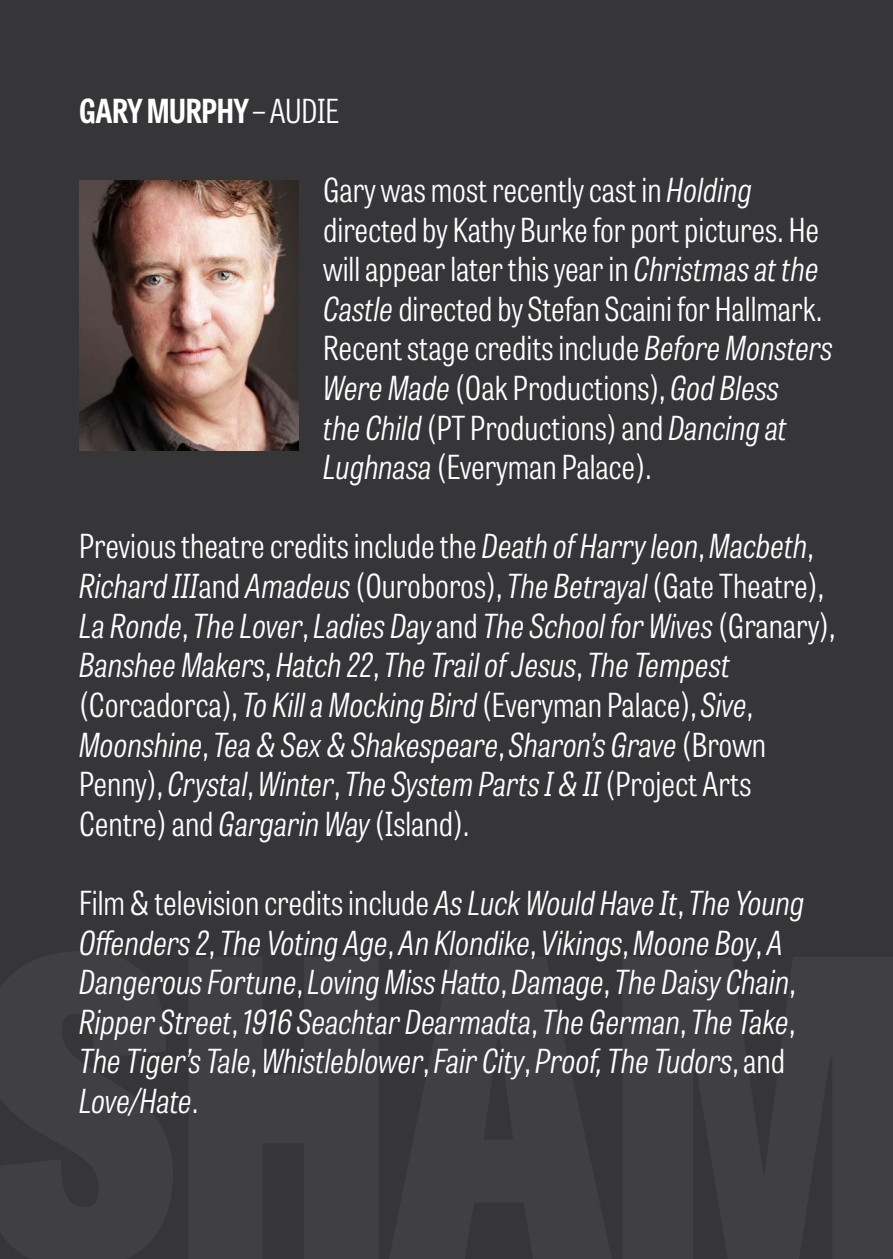
<style>
.page{position:relative;width:893px;height:1259px;background:#363639}
.page>*{position:absolute;margin:0;border:0;box-sizing:border-box;transform-origin:0 0}
.t1{font:800 417px "Tablet Gothic Condensed";color:#fff}
.t2{font:italic 300 33px/39.6px "Tablet Gothic Condensed";color:#fff}
.t3{font:300 33px/39.6px "Tablet Gothic Condensed";color:#fff}
.t4{font:700 33px "Tablet Gothic Condensed";letter-spacing:-.01em;color:#fff}
.s1{font-weight:300}
.s2{font-style:italic}
.s3{font-style:normal}
</style>
<div class="page">
<img style="left:79px;top:180px;width:219px;height:270px">
<p class="t4" style="left:79px;top:88px;width:261px">GARY MURPHY <span class="s1">– AUDIE</span></p>
<p class="t3" style="left:323px;top:169px;width:511px">Gary was most recently cast in <span class="s2">Holding </span>directed by Kathy Burke for port pictures. He will appear later this year in <span class="s2">Christmas at the Castle</span> directed by Stefan Scaini for Hallmark.<br>Recent stage credits include <span class="s2">Before Monsters Were Made</span> (Oak Productions), <span class="s2">God Bless<br>the Child</span> (PT Productions) and <span class="s2">Dancing at Lughnasa</span> (Everyman Palace).</p>
<p class="t2" style="left:79px;top:525px;width:757px"><span class="s3">Previous theatre credits include the</span> Death of Harry leon<span class="s3">,</span> Macbeth<span class="s3">, </span>Richard III<span class="s3">and</span> Amadeus <span class="s3">(Ouroboros),</span> The Betrayal <span class="s3">(Gate Theatre), </span>La Ronde<span class="s3">,</span> The Lover<span class="s3">,</span> Ladies Day <span class="s3">and</span> The School for Wives <span class="s3">(Granary), </span>Banshee Makers<span class="s3">,</span> Hatch 22<span class="s3">,</span> The Trail of Jesus<span class="s3">,</span> The Tempest <span class="s3">(Corcadorca),</span> To Kill a Mocking Bird <span class="s3">(Everyman Palace),</span> Sive<span class="s3">, </span>Moonshine<span class="s3">,</span> Tea &amp; Sex &amp; Shakespeare<span class="s3">,</span> Sharon’s Grave <span class="s3">(Brown Penny),</span> Crystal<span class="s3">,</span> Winter<span class="s3">,</span> The System Parts I &amp; II <span class="s3">(Project Arts Centre) and</span> Gargarin Way <span class="s3">(Island).</span></p>
<p class="t2" style="left:79px;top:881px;width:727px"><span class="s3">Film &amp; television credits include</span> As Luck Would Have It<span class="s3">,</span> The Young Offenders 2<span class="s3">,</span> The Voting Age<span class="s3">,</span> An Klondike<span class="s3">,</span> Vikings<span class="s3">,</span> Moone Boy<span class="s3">,</span> A Dangerous Fortune<span class="s3">,</span> Loving Miss Hatto<span class="s3">,</span> Damage<span class="s3">,</span> The Daisy Chain<span class="s3">, </span>Ripper Street<span class="s3">,</span> 1916 Seachtar Dearmadta<span class="s3">,</span> The German<span class="s3">,</span> The Take<span class="s3">, </span>The Tiger’s Tale<span class="s3">,</span> Whistleblower<span class="s3">,</span> Fair City<span class="s3">,</span> Proof, The Tudors<span class="s3">, and </span>Love/Hate<span class="s3">.</span></p>
<h1 class="t1" style="left:-22px;top:805px;width:939px">SHAM</h1>
</div>
